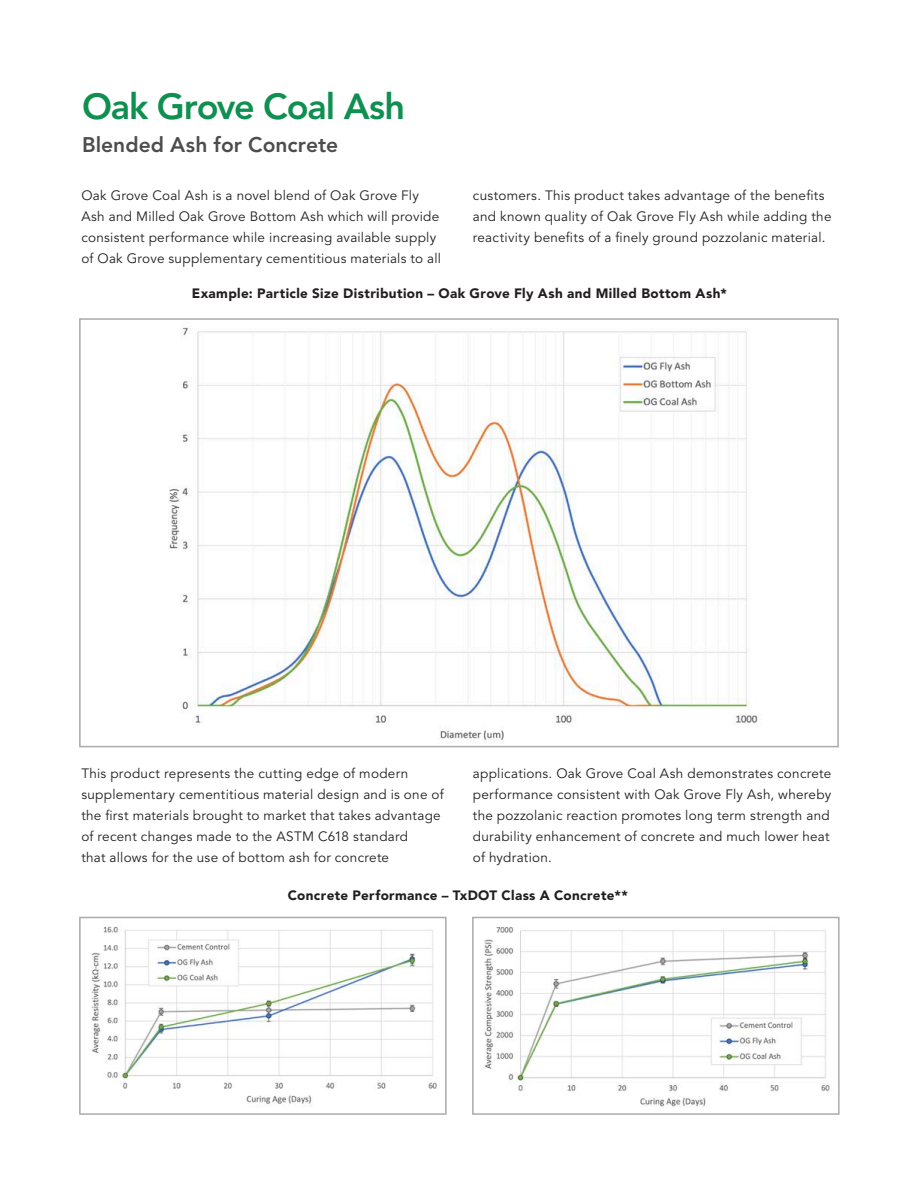
<style>
.page{position:relative;width:918px;height:1188px;background:#fff}
.page>*{position:absolute;margin:0;border:0;box-sizing:border-box;transform-origin:0 0}
.t1{font:800 36px "Avenir LT Std";letter-spacing:-.03em;color:#0f8f50}
.t2{font:800 21px "Avenir LT Std";color:#4b4c4c}
.body{font:13.5px/21px "Avenir LT Std";letter-spacing:.02em;color:#231f20}
.body-2{font:900 13.5px "Avenir LT Std";letter-spacing:.025em;color:#231f20}
</style>
<div class="page">
<img style="left:484px;top:927px;width:346px;height:180px">
<div style="left:472px;top:917px;width:368px;height:198px;border:2px solid #acaaaa"></div>
<img style="left:91px;top:926px;width:346px;height:178px">
<div style="left:79px;top:917px;width:368px;height:198px;border:2px solid #acaaaa"></div>
<img style="left:168px;top:327px;width:590px;height:414px">
<div style="left:79px;top:318px;width:760px;height:429px;border:2px solid #acaaaa"></div>
<p class="t1" style="left:82px;top:85px;width:324px">Oak Grove Coal Ash</p>
<p class="t2" style="left:82px;top:133px;width:258px">Blended Ash for Concrete</p>
<p class="body" style="left:81px;top:186px;width:361px">Oak Grove Coal Ash is a novel blend of Oak Grove Fly Ash and Milled Oak Grove Bottom Ash which will provide consistent performance while increasing available supply of Oak Grove supplementary cementitious materials to all</p>
<p class="body" style="left:473px;top:186px;width:360px">customers. This product takes advantage of the benefits and known quality of Oak Grove Fly Ash while adding the reactivity benefits of a finely ground pozzolanic material.</p>
<p class="body-2" style="left:192px;top:285px;width:537px">Example: Particle Size Distribution – Oak Grove Fly Ash and Milled Bottom Ash*</p>
<p class="body" style="left:81px;top:763px;width:364px">This product represents the cutting edge of modern supplementary cementitious material design and is one of the first materials brought to market that takes advantage of recent changes made to the ASTM C618 standard<br>that allows for the use of bottom ash for concrete</p>
<p class="body" style="left:473px;top:763px;width:360px">applications. Oak Grove Coal Ash demonstrates concrete performance consistent with Oak Grove Fly Ash, whereby the pozzolanic reaction promotes long term strength and durability enhancement of concrete and much lower heat of hydration.</p>
<p class="body-2" style="left:288px;top:887px;width:342px">Concrete Performance – TxDOT Class A Concrete**</p>
</div>
